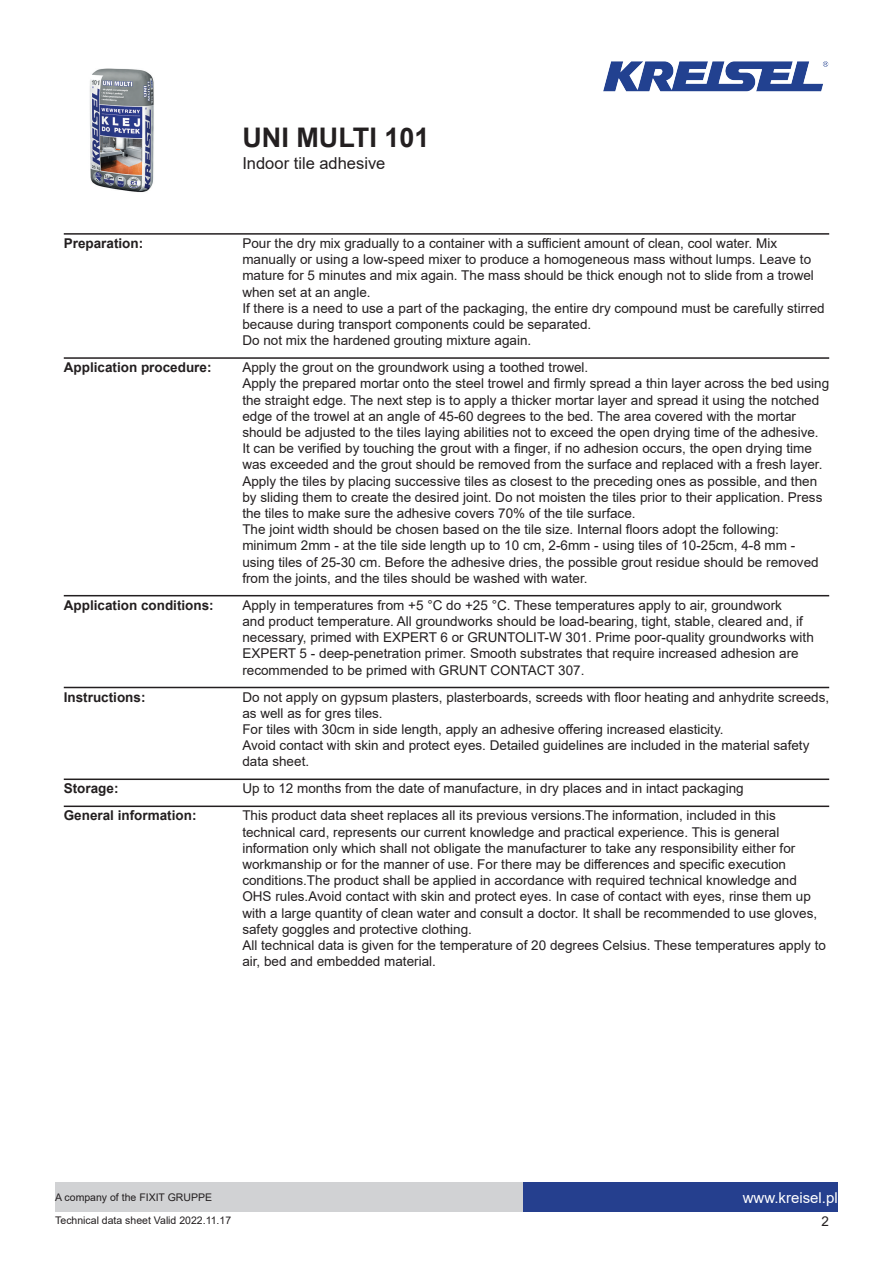
<style>
.page{position:relative;width:893px;height:1263px;background:#fff}
.page>*{position:absolute;margin:0;border:0;box-sizing:border-box;transform-origin:0 0}
.t1{font:700 27px "Arial";color:#231f20}
.t2{font:16.5px "Arial";color:#231f20}
.t3{font:15px "Arial";color:#fff}
.t4{font:13.5px/16.2px "Arial";color:#231f20}
.t5{font:700 13.5px "Arial";color:#231f20}
.t6{font:10.5px "Arial";color:#231f20}
</style>
<div class="page">
<img style="left:89px;top:68px;width:65px;height:125px">
<img style="left:603px;top:61px;width:226px;height:31px">
<div style="left:523px;top:1182px;width:315px;height:30px;background:#253f8e"></div>
<div style="left:55px;top:1182px;width:468px;height:30px;background:#d1d2d4"></div>
<hr style="left:64px;top:233px;width:765px;height:2px;background:#231f20">
<hr style="left:64px;top:357px;width:765px;height:2px;background:#231f20">
<hr style="left:64px;top:595px;width:765px;height:1px;background:#231f20">
<hr style="left:64px;top:687px;width:765px;height:1px;background:#231f20">
<hr style="left:64px;top:778px;width:765px;height:2px;background:#231f20">
<hr style="left:64px;top:805px;width:765px;height:2px;background:#231f20">
<h1 class="t1" style="left:242px;top:119px;width:189px">UNI MULTI 101</h1>
<p class="t2" style="left:242px;top:152px;width:145px">Indoor tile adhesive</p>
<p class="t5" style="left:64px;top:234px;width:81px">Preparation:</p>
<p class="t4" style="left:242px;top:235px;width:584px">Pour the dry mix gradually to a container with a sufficient amount of clean, cool water. Mix manually or using a low-speed mixer to produce a homogeneous mass without lumps. Leave to mature for 5 minutes and mix again. The mass should be thick enough not to slide from a trowel when set at an angle.<br>If there is a need to use a part of the packaging, the entire dry compound must be carefully stirred because during transport components could be separated.<br>Do not mix the hardened grouting mixture again.</p>
<p class="t5" style="left:64px;top:358px;width:149px">Application procedure:</p>
<p class="t4" style="left:242px;top:359px;width:588px">Apply the grout on the groundwork using a toothed trowel.<br>Apply the prepared mortar onto the steel trowel and firmly spread a thin layer across the bed using the straight edge. The next step is to apply a thicker mortar layer and spread it using the notched edge of the trowel at an angle of 45-60 degrees to the bed. The area covered with the mortar should be adjusted to the tiles laying abilities not to exceed the open drying time of the adhesive.<br>It can be verified by touching the grout with a finger, if no adhesion occurs, the open drying time was exceeded and the grout should be removed from the surface and replaced with a fresh layer.<br>Apply the tiles by placing successive tiles as closest to the preceding ones as possible, and then by sliding them to create the desired joint. Do not moisten the tiles prior to their application. Press the tiles to make sure the adhesive covers 70% of the tile surface.<br>The joint width should be chosen based on the tile size. Internal floors adopt the following: minimum 2mm - at the tile side length up to 10 cm, 2-6mm - using tiles of 10-25cm, 4-8 mm - using tiles of 25-30 cm. Before the adhesive dries, the possible grout residue should be removed from the joints, and the tiles should be washed with water.</p>
<p class="t5" style="left:64px;top:595px;width:152px">Application conditions:</p>
<p class="t4" style="left:242px;top:597px;width:573px">Apply in temperatures from +5 °C do +25 °C. These temperatures apply to air, groundwork<br>and product temperature. All groundworks should be load-bearing, tight, stable, cleared and, if necessary, primed with EXPERT 6 or GRUNTOLIT-W 301. Prime poor-quality groundworks with EXPERT 5 - deep-penetration primer. Smooth substrates that require increased adhesion are recommended to be primed with GRUNT CONTACT 307.</p>
<p class="t5" style="left:64px;top:687px;width:83px">Instructions:</p>
<p class="t4" style="left:242px;top:689px;width:588px">Do not apply on gypsum plasters, plasterboards, screeds with floor heating and anhydrite screeds, as well as for gres tiles.<br>For tiles with 30cm in side length, apply an adhesive offering increased elasticity.<br>Avoid contact with skin and protect eyes. Detailed guidelines are included in the material safety data sheet.</p>
<p class="t5" style="left:64px;top:779px;width:56px">Storage:</p>
<p class="t4" style="left:242px;top:780px;width:503px">Up to 12 months from the date of manufacture, in dry places and in intact packaging</p>
<p class="t5" style="left:64px;top:806px;width:134px">General information:</p>
<p class="t4" style="left:242px;top:807px;width:585px">This product data sheet replaces all its previous versions.The information, included in this technical card, represents our current knowledge and practical experience. This is general information only which shall not obligate the manufacturer to take any responsibility either for workmanship or for the manner of use. For there may be differences and specific execution conditions.The product shall be applied in accordance with required technical knowledge and OHS rules.Avoid contact with skin and protect eyes. In case of contact with eyes, rinse them up with a large quantity of clean water and consult a doctor. It shall be recommended to use gloves, safety goggles and protective clothing.<br>All technical data is given for the temperature of 20 degrees Celsius. These temperatures apply to air, bed and embedded material.</p>
<p class="t6" style="left:55px;top:1190px;width:158px">A company of the FIXIT GRUPPE</p>
<p class="t3" style="left:743px;top:1187px;width:97px">www.kreisel.pl</p>
<p class="t6" style="left:55px;top:1213px;width:177px">Technical data sheet Valid 2022.11.17</p>
<p class="t4" style="left:821px;top:1213px;width:9px">2</p>
</div>
